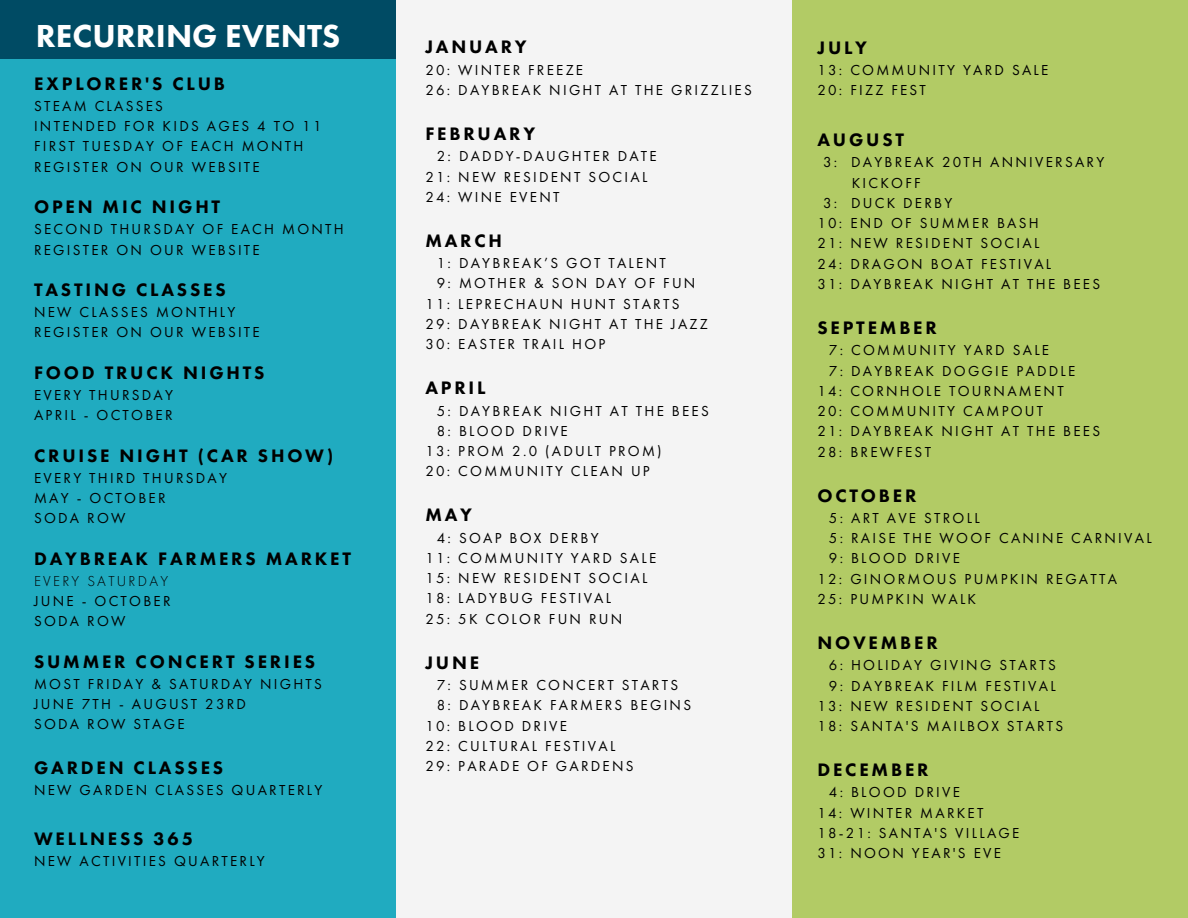
<style>
.page{position:relative;width:1188px;height:918px;background:#f4f4f4}
.page>*{position:absolute;margin:0;border:0;box-sizing:border-box;transform-origin:0 0}
.t1{font:800 33px "Futura PT";color:#fff}
.t2{font:800 18.75px "Futura PT";letter-spacing:.15em;color:#000}
.t3{font:15px/20.2px "Futura PT";letter-spacing:.15em;color:#000}
.s1{font-weight:300}
</style>
<div class="page">
<div style="left:792px;top:0;width:396px;height:918px;background:#b2cb65"></div>
<div style="left:0;top:0;width:396px;height:918px;background:#20abc0"></div>
<div style="left:0;top:0;width:396px;height:59px;background:#004b64"></div>
<h1 class="t1" style="left:36px;top:15px;width:306px">RECURRING EVENTS</h1>
<p class="t2" style="left:34px;top:71px;width:193px">EXPLORER'S CLUB</p>
<p class="t3" style="left:34px;top:96px;width:131px">STEAM CLASSES</p>
<p class="t3" style="left:34px;top:116px;width:289px">INTENDED FOR KIDS AGES 4 TO 11</p>
<p class="t3" style="left:34px;top:136px;width:271px">FIRST TUESDAY OF EACH MONTH</p>
<p class="t3" style="left:34px;top:156px;width:227px">REGISTER ON OUR WEBSITE</p>
<p class="t2" style="left:34px;top:195px;width:188px">OPEN MIC NIGHT</p>
<p class="t3" style="left:34px;top:219px;width:311px">SECOND THURSDAY OF EACH MONTH</p>
<p class="t3" style="left:34px;top:239px;width:227px">REGISTER ON OUR WEBSITE</p>
<p class="t2" style="left:34px;top:278px;width:193px">TASTING CLASSES</p>
<p class="t3" style="left:34px;top:302px;width:203px">NEW CLASSES MONTHLY</p>
<p class="t3" style="left:34px;top:322px;width:227px">REGISTER ON OUR WEBSITE</p>
<p class="t2" style="left:34px;top:360px;width:232px">FOOD TRUCK NIGHTS</p>
<p class="t3" style="left:34px;top:385px;width:141px">EVERY THURSDAY<br>APRIL - OCTOBER</p>
<p class="t2" style="left:34px;top:443px;width:301px">CRUISE NIGHT (CAR SHOW)</p>
<p class="t3" style="left:34px;top:468px;width:195px">EVERY THIRD THURSDAY<br>MAY - OCTOBER<br>SODA ROW</p>
<p class="t2" style="left:34px;top:546px;width:318px">DAYBREAK FARMERS MARKET</p>
<p class="t3" style="left:34px;top:571px;width:138px"><span class="s1">EVERY SATURDAY<br></span>JUNE - OCTOBER<br>SODA ROW</p>
<p class="t2" style="left:34px;top:649px;width:283px">SUMMER CONCERT SERIES</p>
<p class="t3" style="left:34px;top:674px;width:289px">MOST FRIDAY &amp; SATURDAY NIGHTS</p>
<p class="t3" style="left:34px;top:694px;width:214px">JUNE 7TH - AUGUST 23RD</p>
<p class="t3" style="left:34px;top:714px;width:152px">SODA ROW STAGE</p>
<p class="t2" style="left:34px;top:756px;width:191px">GARDEN CLASSES</p>
<p class="t3" style="left:34px;top:780px;width:290px">NEW GARDEN CLASSES QUARTERLY</p>
<p class="t2" style="left:34px;top:827px;width:160px">WELLNESS 365</p>
<p class="t3" style="left:34px;top:851px;width:232px">NEW ACTIVITIES QUARTERLY</p>
<p class="t2" style="left:425px;top:35px;width:103px">JANUARY</p>
<p class="t3" style="left:425px;top:59px;width:159px">20: WINTER FREEZE</p>
<p class="t3" style="left:425px;top:80px;width:328px">26: DAYBREAK NIGHT AT THE GRIZZLIES</p>
<p class="t2" style="left:425px;top:121px;width:111px">FEBRUARY</p>
<p class="t3" style="left:437px;top:146px;width:222px">2: DADDY-DAUGHTER DATE</p>
<p class="t3" style="left:425px;top:166px;width:224px">21: NEW RESIDENT SOCIAL</p>
<p class="t3" style="left:425px;top:187px;width:136px">24: WINE EVENT</p>
<p class="t2" style="left:425px;top:228px;width:78px">MARCH</p>
<p class="t3" style="left:437px;top:253px;width:231px">1: DAYBREAK’S GOT TALENT</p>
<p class="t3" style="left:437px;top:273px;width:260px">9: MOTHER &amp; SON DAY OF FUN</p>
<p class="t3" style="left:425px;top:293px;width:256px">11: LEPRECHAUN HUNT STARTS</p>
<p class="t3" style="left:425px;top:314px;width:284px">29: DAYBREAK NIGHT AT THE JAZZ</p>
<p class="t3" style="left:425px;top:334px;width:182px">30: EASTER TRAIL HOP</p>
<p class="t2" style="left:425px;top:376px;width:62px">APRIL</p>
<p class="t3" style="left:437px;top:400px;width:273px">5: DAYBREAK NIGHT AT THE BEES</p>
<p class="t3" style="left:437px;top:421px;width:133px">8: BLOOD DRIVE</p>
<p class="t3" style="left:425px;top:441px;width:238px">13: PROM 2.0 (ADULT PROM)</p>
<p class="t3" style="left:425px;top:461px;width:226px">20: COMMUNITY CLEAN UP</p>
<p class="t2" style="left:425px;top:503px;width:48px">MAY</p>
<p class="t3" style="left:437px;top:527px;width:163px">4: SOAP BOX DERBY</p>
<p class="t3" style="left:425px;top:548px;width:233px">11: COMMUNITY YARD SALE</p>
<p class="t3" style="left:425px;top:568px;width:224px">15: NEW RESIDENT SOCIAL</p>
<p class="t3" style="left:425px;top:588px;width:187px">18: LADYBUG FESTIVAL</p>
<p class="t3" style="left:425px;top:608px;width:198px">25: 5K COLOR FUN RUN</p>
<p class="t2" style="left:425px;top:650px;width:55px">JUNE</p>
<p class="t3" style="left:437px;top:675px;width:243px">7: SUMMER CONCERT STARTS</p>
<p class="t3" style="left:437px;top:695px;width:256px">8: DAYBREAK FARMERS BEGINS</p>
<p class="t3" style="left:425px;top:715px;width:143px">10: BLOOD DRIVE</p>
<p class="t3" style="left:425px;top:736px;width:192px">22: CULTURAL FESTIVAL</p>
<p class="t3" style="left:425px;top:756px;width:210px">29: PARADE OF GARDENS</p>
<p class="t2" style="left:817px;top:35px;width:51px">JULY</p>
<p class="t3" style="left:817px;top:60px;width:233px">13: COMMUNITY YARD SALE</p>
<p class="t3" style="left:817px;top:80px;width:110px">20: FIZZ FEST</p>
<p class="t2" style="left:817px;top:128px;width:88px">AUGUST</p>
<p class="t3" style="left:823px;top:152px;width:283px">3: DAYBREAK 20TH ANNIVERSARY</p>
<p class="t3" style="left:852px;top:172px;width:70px">KICKOFF</p>
<p class="t3" style="left:823px;top:193px;width:131px">3: DUCK DERBY</p>
<p class="t3" style="left:817px;top:213px;width:223px">10: END OF SUMMER BASH</p>
<p class="t3" style="left:817px;top:233px;width:224px">21: NEW RESIDENT SOCIAL</p>
<p class="t3" style="left:817px;top:253px;width:235px">24: DRAGON BOAT FESTIVAL</p>
<p class="t3" style="left:817px;top:274px;width:284px">31: DAYBREAK NIGHT AT THE BEES</p>
<h2 class="t2" style="left:817px;top:315px;width:121px">SEPTEMBER</h2>
<h2 class="t3" style="left:829px;top:340px;width:222px">7: COMMUNITY YARD SALE</h2>
<h2 class="t3" style="left:829px;top:360px;width:248px">7: DAYBREAK DOGGIE PADDLE</h2>
<p class="t3" style="left:817px;top:381px;width:248px">14: CORNHOLE TOURNAMENT</p>
<p class="t3" style="left:817px;top:401px;width:227px">20: COMMUNITY CAMPOUT</p>
<p class="t3" style="left:817px;top:421px;width:284px">21: DAYBREAK NIGHT AT THE BEES</p>
<p class="t3" style="left:817px;top:441px;width:115px">28: BREWFEST</p>
<p class="t2" style="left:817px;top:483px;width:101px">OCTOBER</p>
<p class="t3" style="left:829px;top:508px;width:152px">5: ART AVE STROLL</p>
<p class="t3" style="left:829px;top:528px;width:324px">5: RAISE THE WOOF CANINE CARNIVAL</p>
<p class="t3" style="left:829px;top:548px;width:133px">9: BLOOD DRIVE</p>
<p class="t3" style="left:817px;top:568px;width:301px">12: GINORMOUS PUMPKIN REGATTA</p>
<p class="t3" style="left:817px;top:589px;width:160px">25: PUMPKIN WALK</p>
<p class="t2" style="left:817px;top:630px;width:122px">NOVEMBER</p>
<p class="t3" style="left:829px;top:655px;width:228px">6: HOLIDAY GIVING STARTS</p>
<p class="t3" style="left:829px;top:675px;width:228px">9: DAYBREAK FILM FESTIVAL</p>
<p class="t3" style="left:817px;top:696px;width:224px">13: NEW RESIDENT SOCIAL</p>
<p class="t3" style="left:817px;top:716px;width:247px">18: SANTA'S MAILBOX STARTS</p>
<p class="t2" style="left:817px;top:758px;width:113px">DECEMBER</p>
<p class="t3" style="left:829px;top:782px;width:133px">4: BLOOD DRIVE</p>
<p class="t3" style="left:817px;top:802px;width:168px">14: WINTER MARKET</p>
<p class="t3" style="left:817px;top:823px;width:204px">18-21: SANTA'S VILLAGE</p>
<p class="t3" style="left:817px;top:843px;width:185px">31: NOON YEAR'S EVE</p>
</div>
